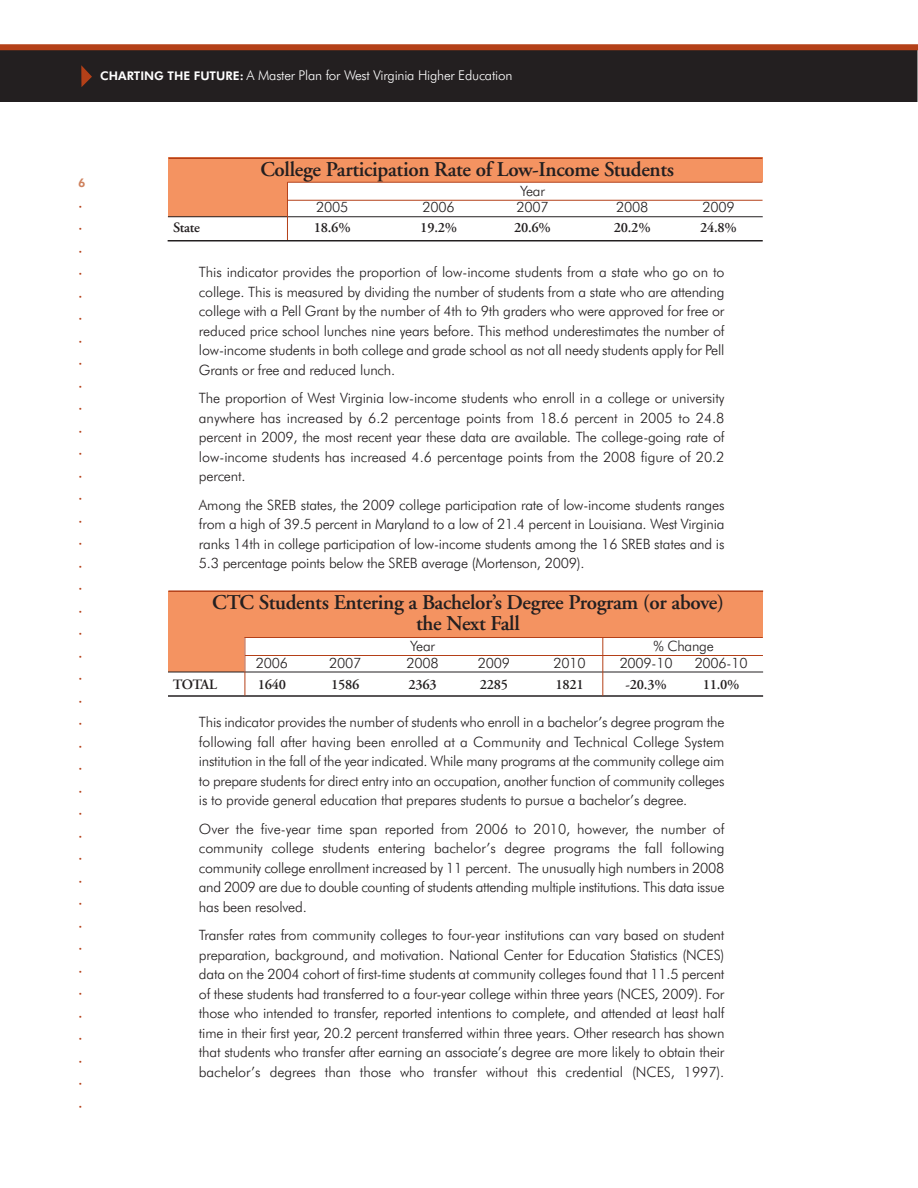
<style>
.page{position:relative;width:918px;height:1188px;background:#fff}
.page>*{position:absolute;margin:0;border:0;box-sizing:border-box;transform-origin:0 0}
.t1{font:600 21px/21px "Adobe Garamond";letter-spacing:-.015em;color:#231f20;text-align:center}
.t2{font:300 14.25px/19.5px "Futura BT";letter-spacing:-.015em;color:#231f20;text-align:justify}
.t3{font:600 14.25px "Adobe Garamond";letter-spacing:-.015em;color:#231f20}
.t4{font:300 13.5px "Futura BT";letter-spacing:-.015em;color:#fff}
.t5{font:800 12px "Futura BT";color:#ce815d}
.t6{font:9px "Helvetica";color:#b44018}
.s1{font-weight:800;font-size:12px}
</style>
<div class="page">
<div style="left:0;top:50px;width:918px;height:52px;background:#231f20"></div>
<svg style="left:81px;top:65px;width:11px;height:22px"></svg>
<div style="left:0;top:44px;width:918px;height:6px;background:#b44018"></div>
<div style="left:168px;top:158px;width:594px;height:59px;background:#f49361"></div>
<div style="left:287px;top:182px;width:476px;height:35px;background:#fff"></div>
<hr style="left:169px;top:158px;width:593px;height:1px;background:#b44018">
<hr style="left:287px;top:182px;width:475px;height:1px;background:#b44018">
<hr style="left:287px;top:200px;width:476px;height:1px;background:#b44018">
<hr style="left:168px;top:216px;width:595px;height:1px;background:#231f20">
<div style="left:168px;top:592px;width:595px;height:80px;background:#f49361"></div>
<div style="left:245px;top:638px;width:518px;height:33px;background:#fff"></div>
<hr style="left:168px;top:590px;width:595px;height:2px;background:#b44018">
<hr style="left:245px;top:637px;width:518px;height:1px;background:#b44018">
<hr style="left:245px;top:655px;width:518px;height:1px;background:#b44018">
<hr style="left:168px;top:672px;width:595px;height:1px;background:#231f20">
<hr style="left:168px;top:695px;width:595px;height:2px;background:#231f20">
<hr style="left:602px;top:638px;width:1px;height:58px;background:#b44018">
<hr style="left:245px;top:637px;width:1px;height:59px;background:#b44018">
<hr style="left:287px;top:182px;width:1px;height:58px;background:#b44018">
<hr style="left:168px;top:240px;width:595px;height:2px;background:#231f20">
<p class="t4" style="left:100px;top:70px;width:414px"><span class="s1">CHARTING THE FUTURE:</span> A Master Plan for West Virginia Higher Education</p>
<p class="t5" style="left:78px;top:178px;width:9px">6</p>
<p class="t6" style="left:79px;top:201px;width:5px">•</p>
<p class="t6" style="left:79px;top:224px;width:5px">•</p>
<p class="t6" style="left:79px;top:246px;width:5px">•</p>
<p class="t6" style="left:79px;top:269px;width:5px">•</p>
<p class="t6" style="left:79px;top:291px;width:5px">•</p>
<p class="t6" style="left:79px;top:314px;width:5px">•</p>
<p class="t6" style="left:79px;top:336px;width:5px">•</p>
<p class="t6" style="left:79px;top:359px;width:5px">•</p>
<p class="t6" style="left:79px;top:381px;width:5px">•</p>
<p class="t6" style="left:79px;top:404px;width:5px">•</p>
<p class="t6" style="left:79px;top:426px;width:5px">•</p>
<p class="t6" style="left:79px;top:449px;width:5px">•</p>
<p class="t6" style="left:79px;top:471px;width:5px">•</p>
<p class="t6" style="left:79px;top:494px;width:5px">•</p>
<p class="t6" style="left:79px;top:516px;width:5px">•</p>
<p class="t6" style="left:79px;top:539px;width:5px">•</p>
<p class="t6" style="left:79px;top:561px;width:5px">•</p>
<p class="t6" style="left:79px;top:584px;width:5px">•</p>
<p class="t6" style="left:79px;top:606px;width:5px">•</p>
<p class="t6" style="left:79px;top:629px;width:5px">•</p>
<p class="t6" style="left:79px;top:651px;width:5px">•</p>
<p class="t6" style="left:79px;top:674px;width:5px">•</p>
<p class="t6" style="left:79px;top:696px;width:5px">•</p>
<p class="t6" style="left:79px;top:719px;width:5px">•</p>
<p class="t6" style="left:79px;top:741px;width:5px">•</p>
<p class="t6" style="left:79px;top:764px;width:5px">•</p>
<p class="t6" style="left:79px;top:786px;width:5px">•</p>
<p class="t6" style="left:79px;top:809px;width:5px">•</p>
<p class="t6" style="left:79px;top:831px;width:5px">•</p>
<p class="t6" style="left:79px;top:854px;width:5px">•</p>
<p class="t6" style="left:79px;top:876px;width:5px">•</p>
<p class="t6" style="left:79px;top:899px;width:5px">•</p>
<p class="t6" style="left:79px;top:921px;width:5px">•</p>
<p class="t6" style="left:79px;top:944px;width:5px">•</p>
<p class="t6" style="left:79px;top:966px;width:5px">•</p>
<p class="t6" style="left:79px;top:989px;width:5px">•</p>
<p class="t6" style="left:79px;top:1011px;width:5px">•</p>
<p class="t6" style="left:79px;top:1034px;width:5px">•</p>
<p class="t6" style="left:79px;top:1056px;width:5px">•</p>
<p class="t6" style="left:79px;top:1079px;width:5px">•</p>
<p class="t6" style="left:79px;top:1101px;width:5px">•</p>
<h1 class="t1" style="left:260px;top:161px;width:415px">College Participation Rate of Low-Income Students</h1>
<p class="t2" style="left:520px;top:182px;width:26px">Year</p>
<p class="t2" style="left:316px;top:199px;width:34px">2005</p>
<p class="t2" style="left:423px;top:199px;width:34px">2006</p>
<p class="t2" style="left:516px;top:199px;width:34px">2007</p>
<p class="t2" style="left:616px;top:199px;width:34px">2008</p>
<p class="t2" style="left:702px;top:199px;width:34px">2009</p>
<p class="t3" style="left:173px;top:222px;width:28px">State</p>
<p class="t3" style="left:314px;top:222px;width:38px">18.6%</p>
<p class="t3" style="left:420px;top:222px;width:38px">19.2%</p>
<p class="t3" style="left:514px;top:222px;width:38px">20.6%</p>
<p class="t3" style="left:614px;top:222px;width:38px">20.2%</p>
<p class="t3" style="left:700px;top:222px;width:38px">24.8%</p>
<p class="t2" style="left:199px;top:263px;width:527px">This indicator provides the proportion of low-income students from a state who go on to college. This is measured by dividing the number of students from a state who are attending college with a Pell Grant by the number of 4th to 9th graders who were approved for free or reduced price school lunches nine years before. This method underestimates the number of low-income students in both college and grade school as not all needy students apply for Pell Grants or free and reduced lunch.</p>
<p class="t2" style="left:199px;top:389px;width:527px">The proportion of West Virginia low-income students who enroll in a college or university anywhere has increased by 6.2 percentage points from 18.6 percent in 2005 to 24.8 percent in 2009, the most recent year these data are available. The college-going rate of low-income students has increased 4.6 percentage points from the 2008 figure of 20.2 percent.</p>
<p class="t2" style="left:199px;top:496px;width:527px">Among the SREB states, the 2009 college participation rate of low-income students ranges from a high of 39.5 percent in Maryland to a low of 21.4 percent in Louisiana. West Virginia ranks 14th in college participation of low-income students among the 16 SREB states and is 5.3 percentage points below the SREB average (Mortenson, 2009).</p>
<h1 class="t1" style="left:212px;top:594px;width:513px">CTC Students Entering a Bachelor’s Degree Program (or above) the Next Fall</h1>
<p class="t2" style="left:410px;top:638px;width:26px">Year</p>
<p class="t2" style="left:653px;top:638px;width:62px">% Change</p>
<p class="t2" style="left:256px;top:654px;width:34px">2006</p>
<p class="t2" style="left:329px;top:654px;width:34px">2007</p>
<p class="t2" style="left:407px;top:654px;width:34px">2008</p>
<p class="t2" style="left:478px;top:654px;width:34px">2009</p>
<p class="t2" style="left:554px;top:654px;width:34px">2010</p>
<p class="t2" style="left:620px;top:654px;width:54px">2009-10</p>
<p class="t2" style="left:695px;top:654px;width:54px">2006-10</p>
<p class="t3" style="left:173px;top:679px;width:46px">TOTAL</p>
<p class="t3" style="left:258px;top:679px;width:30px">1640</p>
<p class="t3" style="left:331px;top:679px;width:30px">1586</p>
<p class="t3" style="left:408px;top:679px;width:30px">2363</p>
<p class="t3" style="left:480px;top:679px;width:30px">2285</p>
<p class="t3" style="left:555px;top:679px;width:30px">1821</p>
<p class="t3" style="left:626px;top:679px;width:43px">-20.3%</p>
<p class="t3" style="left:703px;top:679px;width:38px">11.0%</p>
<p class="t2" style="left:199px;top:713px;width:527px">This indicator provides the number of students who enroll in a bachelor’s degree program the following fall after having been enrolled at a Community and Technical College System institution in the fall of the year indicated. While many programs at the community college aim to prepare students for direct entry into an occupation, another function of community colleges is to provide general education that prepares students to pursue a bachelor’s degree.</p>
<p class="t2" style="left:199px;top:820px;width:527px">Over the five-year time span reported from 2006 to 2010, however, the number of community college students entering bachelor’s degree programs the fall following community college enrollment increased by 11 percent. The unusually high numbers in 2008 and 2009 are due to double counting of students attending multiple institutions. This data issue has been resolved.</p>
<p class="t2" style="left:199px;top:926px;width:527px">Transfer rates from community colleges to four-year institutions can vary based on student preparation, background, and motivation. National Center for Education Statistics (NCES) data on the 2004 cohort of first-time students at community colleges found that 11.5 percent of these students had transferred to a four-year college within three years (NCES, 2009). For those who intended to transfer, reported intentions to complete, and attended at least half time in their first year, 20.2 percent transferred within three years. Other research has shown that students who transfer after earning an associate’s degree are more likely to obtain their bachelor’s degrees than those who transfer without this credential (NCES, 1997).</p>
</div>
